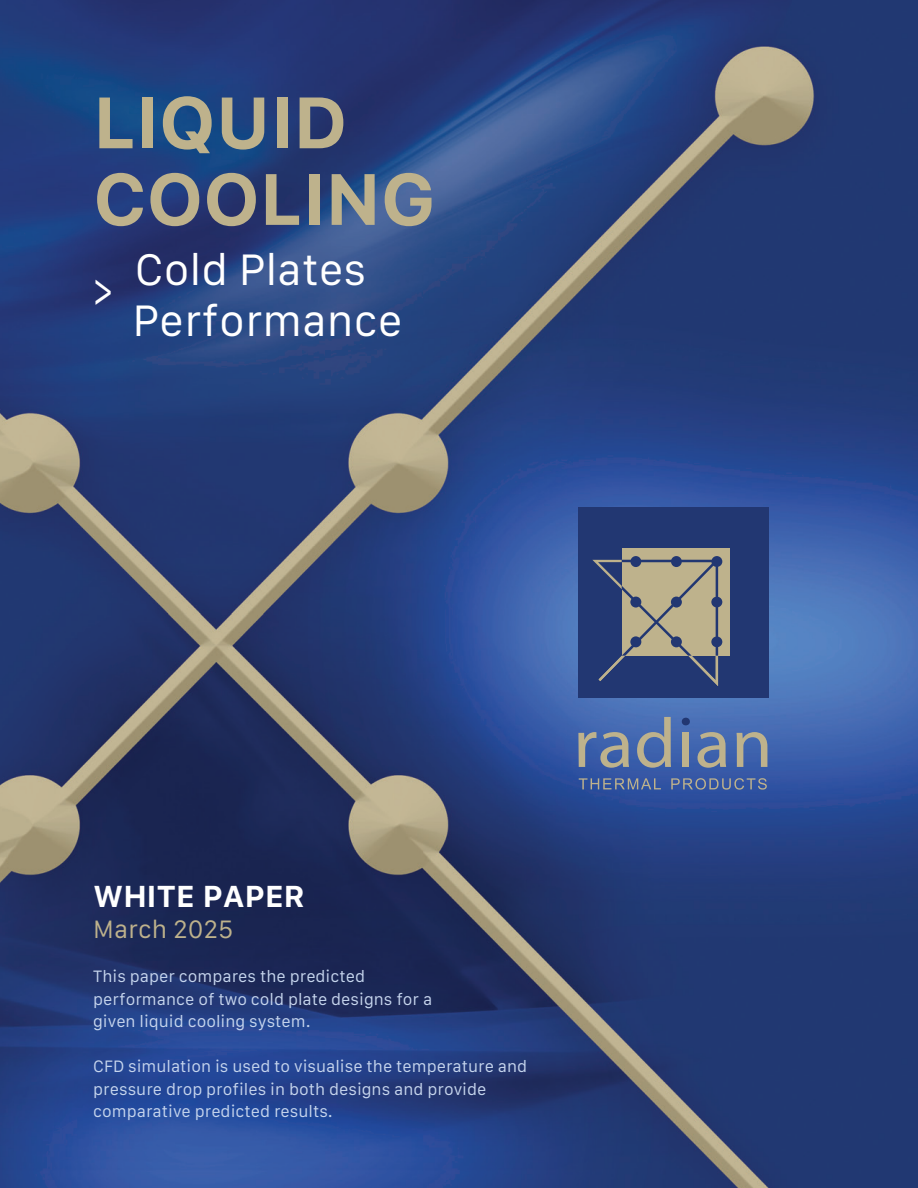
<style>
.page{position:relative;width:918px;height:1188px;background:#fff}
.page>*{position:absolute;margin:0;border:0;box-sizing:border-box;transform-origin:0 0}
.t1{font:700 72px/76.7px "Galvji";color:#beb28c}
.t2{font:42px/51px "Galvji";color:#fff}
.t3{font:42px "Galvji";color:#fff;scale:.8 1}
.t4{font:700 30px "Galvji";color:#fff}
.t5{font:24px "Galvji";color:#beb28c}
.t6{font:15.75px/22.5px "Galvji";color:#c6d5ed}
</style>
<div class="page">
<img style="left:0;top:0;width:918px;height:1188px">
<svg style="left:578px;top:732px;width:51px;height:36px;background:#74839d"></svg>
<svg style="left:637px;top:717px;width:34px;height:51px;background:#7485a1"></svg>
<div style="left:682px;top:733px;width:7px;height:34px;background:#beb28c"></div>
<svg style="left:698px;top:732px;width:28px;height:36px"></svg>
<svg style="left:737px;top:732px;width:30px;height:35px"></svg>
<div style="left:682px;top:718px;width:8px;height:7px;background:#223772;border-radius:50%"></div>
<svg style="left:579px;top:778px;width:82px;height:11px"></svg>
<svg style="left:671px;top:778px;width:96px;height:12px"></svg>
<div style="left:578px;top:507px;width:191px;height:191px;background:#223772"></div>
<div style="left:622px;top:548px;width:107px;height:108px;background:#beb28c"></div>
<svg style="left:592px;top:556px;width:130px;height:130px"></svg>
<h1 class="t1" style="left:93px;top:86px;width:344px">LIQUID<br>COOLING</h1>
<h2 class="t3" style="left:93px;top:265px;width:27px">&gt;</h2>
<h2 class="t2" style="left:133px;top:245px;width:271px">Cold Plates<br>Performance</h2>
<h3 class="t4" style="left:93px;top:878px;width:213px">WHITE PAPER</h3>
<h3 class="t5" style="left:93px;top:916px;width:141px">March 2025</h3>
<p class="t6" style="left:93px;top:966px;width:341px">This paper compares the predicted performance of two cold plate designs for a given liquid cooling system.</p>
<p class="t6" style="left:93px;top:1056px;width:436px">CFD simulation is used to visualise the temperature and pressure drop profiles in both designs and provide comparative predicted results.</p>
</div>
